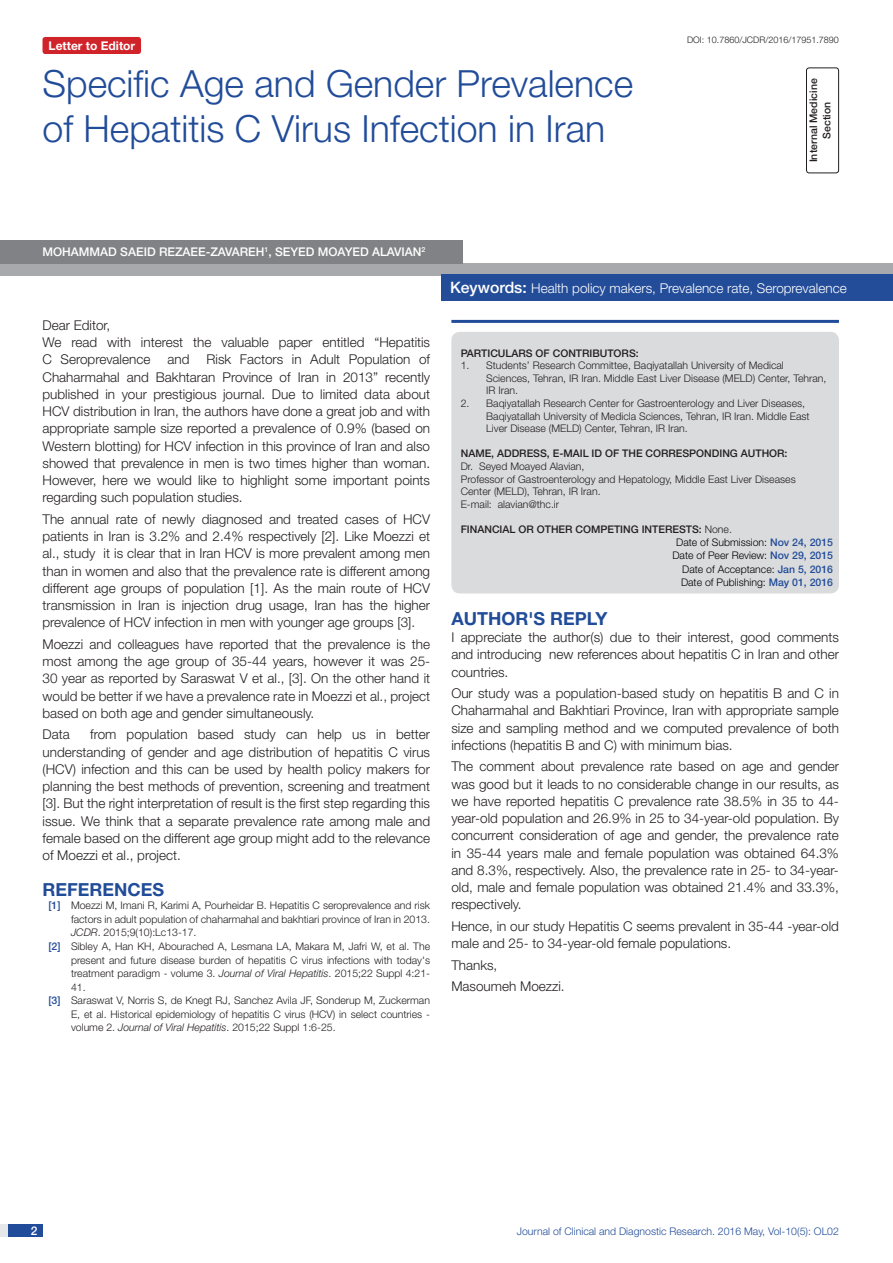
<style>
.page{position:relative;width:893px;height:1263px;background:#fff}
.page>*{position:absolute;margin:0;border:0;box-sizing:border-box;transform-origin:0 0}
.t1{font:300 37.5px/45px "Helvetica Neue";color:#214c99}
.Heading{font:700 18px "Helvetica Neue";color:#214c99}
.Body_text{font:300 13.5px/17.2px "Helvetica Neue";color:#231f20;text-align:justify}
.t2{font:300 13.5px "Helvetica Neue";color:#fff}
.Heading-2{font:300 13.5px "Helvetica Neue";color:#231f20}
.Author{font:500 12px "Helvetica Neue";color:#fff}
.t3{font:700 12px "Helvetica Neue";color:#fff}
.con_particulars{font:300 10.5px/12.6px "Helvetica Neue";color:#231f20}
.con_particulars-2{font:500 10.5px "Helvetica Neue";color:#231f20}
.t4{font:300 10.5px "Helvetica Neue";color:#000}
.t5{font:300 10.5px "Helvetica Neue";color:#214c99}
.DOI{font:300 9px "Helvetica Neue";color:#231f20}
.s1{font-weight:500;color:#214c99}
.s2{font-style:italic}
.s3{font-weight:500;font-size:15.75px}
.s4{font-weight:300}
</style>
<div class="page">
<div style="left:0;top:1224px;width:43px;height:13px;background:#e6e7e9"></div>
<div style="left:8px;top:1224px;width:35px;height:13px;background:#214c99"></div>
<div style="left:43px;top:37px;width:98px;height:17px;background:#d1232a;border-radius:3px"></div>
<div style="left:0;top:263px;width:893px;height:12px;background:#a8a9ad"></div>
<div style="left:0;top:240px;width:463px;height:24px;background:#808285"></div>
<div style="left:806px;top:68px;width:33px;height:105px;border:1px solid #231f20;border-radius:3px"></div>
<hr style="left:451px;top:320px;width:388px;height:3px;background:#214c99">
<div style="left:451px;top:332px;width:388px;height:261px;background:#dadbdc;border-radius:9px"></div>
<div style="left:442px;top:275px;width:451px;height:26px;background:#244d99"></div>
<p class="t3" style="left:49px;top:38px;width:88px">LETTER TO EDITOR</p>
<p class="t1" style="left:43px;top:60px;width:592px">Specific Age and Gender Prevalence of Hepatitis C Virus Infection in Iran</p>
<p class="Author" style="left:43px;top:244px;width:384px">MOHAMMAD SAEID REZAEE-ZAVAR EH<sup>1</sup>, SEYED MOAYED ALAVIAN<sup>2</sup></p>
<p class="DOI" style="left:687px;top:35px;width:153px">DOI: 10.7860/JCDR/2016/17951.7890</p>
<p class="con_particulars-2" style="left:807px;top:162px;width:85px;rotate:-90deg">INTERNAL MEDICINE</p>
<p class="con_particulars-2" style="left:821px;top:139px;width:38px;rotate:-90deg">SECTION</p>
<p class="Heading-2" style="left:43px;top:317px;width:69px">Dear Editor,</p>
<p class="Body_text" style="left:43px;top:333px;width:389px">We read with interest the valuable paper entitled “Hepatitis<br>C Seroprevalence</p>
<p class="Body_text" style="left:43px;top:351px;width:389px;text-indent:164px">Risk Factors in Adult Population of Chaharmahal and Bakhtaran Province of Iran in 2013” recently published in your prestigious journal. Due to limited data about HCV distribution in Iran, the authors have done a great job and with appropriate sample size reported a prevalence of 0.9% (based on Western blotting) for HCV infection in this province of Iran and also showed that prevalence in men is two times higher than woman.<br>However, here we would like to highlight some important points regarding such population studies.</p>
<p class="Body_text" style="left:43px;top:510px;width:389px">The annual rate of newly diagnosed and treated cases of HCV patients in Iran is 3.2% and 2.4% respectively [2]. Like Moezzi et al., study it is clear that in Iran HCV is more prevalent among men than in women and also that the prevalence rate is different among different age groups of population [1]. As the main route of HCV transmission in Iran is injection drug usage, Iran has the higher prevalence of HCV infection in men with younger age groups [3].</p>
<p class="Body_text" style="left:43px;top:635px;width:389px">Moezzi and colleagues have reported that the prevalence is the most among the age group of 35-44 years, however it was 25- 30 year as reported by Saraswat V et al., [3]. On the other hand it would be better if we have a prevalence rate in Moezzi et al., project based on both age and gender simultaneously.</p>
<p class="Body_text" style="left:43px;top:726px;width:29px">Data</p>
<p class="Body_text" style="left:167px;top:351px;width:24px">and</p>
<p class="Body_text" style="left:43px;top:726px;width:389px;text-indent:48px">from population based study can help us in better understanding of gender and age distribution of hepatitis C virus (HCV) infection and this can be used by health policy makers for planning the best methods of prevention, screening and treatment [3]. But the right interpretation of result is the first step regarding this issue. We think that a separate prevalence rate among male and female based on the different age group might add to the relevance of Moezzi et al., project.</p>
<p class="Heading" style="left:43px;top:878px;width:48px">REFERE</p>
<p class="Heading" style="left:114px;top:878px;width:52px">NCES</p>
<p class="con_particulars" style="left:48px;top:899px;width:383px"><span class="s1">[1]</span> Moezzi M, Imani R, Karimi A, Pourheidar B. Hepatitis C seroprevalence and risk</p>
<p class="con_particulars" style="left:71px;top:913px;width:361px">factors in adult population of chaharmahal and bakhtiari province of Iran in 2013.</p>
<p class="con_particulars" style="left:71px;top:926px;width:127px"><span class="s2">JCDR</span>. 2015;9(10):Lc13-17.</p>
<p class="con_particulars" style="left:48px;top:940px;width:383px"><span class="s1">[2]</span> Sibley A, Han KH, Abourached A, Lesmana LA, Makara M, Jafri W, et al. The</p>
<p class="con_particulars" style="left:71px;top:953px;width:361px">present and future disease burden of hepatitis C virus infections with today's</p>
<p class="con_particulars" style="left:71px;top:967px;width:361px">treatment paradigm - volume 3. <span class="s2">Journal of Viral Hepatitis</span>. 2015;22 Suppl 4:21-</p>
<p class="con_particulars" style="left:71px;top:980px;width:16px">41.</p>
<p class="con_particulars" style="left:48px;top:994px;width:383px"><span class="s1">[3]</span> Saraswat V, Norris S, de Knegt RJ, Sanchez Avila JF, Sonderup M, Zuckerman</p>
<p class="con_particulars" style="left:71px;top:1007px;width:361px">E, et al. Historical epidemiology of hepatitis C virus (HCV) in select countries -</p>
<p class="con_particulars" style="left:71px;top:1021px;width:266px">volume 2. <span class="s2">Journal of Viral Hepatitis</span>. 2015;22 Suppl 1:6-25.</p>
<p class="t2" style="left:450px;top:280px;width:398px"><span class="s3">KEYWORDS:</span> Health policy makers, Prevalence rate, Seroprevalence</p>
<p class="con_particulars-2" style="left:461px;top:346px;width:179px">PARTICULARS OF CONTRIBUTORS:</p>
<p class="con_particulars" style="left:486px;top:359px;width:342px;text-indent:-26px">1. Students’ Research Committee, Baqiyatallah University of Medical<br>Sciences, Tehran, IR Iran. Middle East Liver Disease (MELD) Center, Tehran,<br>IR Iran.</p>
<p class="con_particulars" style="left:486px;top:397px;width:325px;text-indent:-26px">2. Baqiyatallah Research Center for Gastroenterology and Liver Diseases,<br>Baqiyatallah University of Medicla Sciences, Tehran, IR Iran. Middle East<br>Liver Disease (MELD) Center, Tehran, IR Iran.</p>
<p class="con_particulars-2" style="left:461px;top:447px;width:45px">NAME, ADD</p>
<p class="con_particulars-2" style="left:519px;top:447px;width:186px">RESS, E-MAIL ID OF THE CORRESPOND</p>
<p class="con_particulars-2" style="left:719px;top:447px;width:70px">ING AUTHOR:</p>
<p class="con_particulars" style="left:461px;top:460px;width:125px">Dr. Seyed Moayed Alavian,</p>
<p class="con_particulars" style="left:461px;top:472px;width:336px">Professor of Gastroenterology and Hepatology, Middle East Liver Diseases</p>
<p class="con_particulars" style="left:461px;top:485px;width:141px">Center (MELD), Tehran, IR Iran.</p>
<p class="con_particulars" style="left:461px;top:497px;width:100px">E-mail: alavian@thc.ir</p>
<p class="con_particulars-2" style="left:461px;top:523px;width:273px">FINANCIAL OR OTHER COMPETING INTERESTS: <span class="s4">None.</span></p>
<p class="t4" style="left:676px;top:536px;width:158px">Date of Submission: <span class="s1">NOV 24, 2015</span></p>
<p class="t4" style="left:672px;top:549px;width:162px">Date of Peer Review: <span class="s1">NOV 29, 2015</span></p>
<p class="t4" style="left:682px;top:563px;width:152px">Date of Acceptance: <span class="s1">JAN 5, 2016</span></p>
<p class="t4" style="left:681px;top:576px;width:154px">Date of Publishing: <span class="s1">MAY 01, 2016</span></p>
<p class="Heading" style="left:451px;top:607px;width:158px">AUTHOR'S REPLY</p>
<p class="Body_text" style="left:451px;top:628px;width:389px">I appreciate the author(s) due to their interest, good comments and introducing new references about hepatitis C in Iran and other countries.</p>
<p class="Body_text" style="left:451px;top:684px;width:389px">Our study was a population-based study on hepatitis B and C in Chaharmahal and Bakhtiari Province, Iran with appropriate sample size and sampling method and we computed prevalence of both infections (hepatitis B and C) with minimum bias.</p>
<p class="Body_text" style="left:451px;top:758px;width:389px">The comment about prevalence rate based on age and gender was good but it leads to no considerable change in our results, as we have reported hepatitis C prevalence rate 38.5% in 35 to 44- year-old population and 26.9% in 25 to 34-year-old population. By concurrent consideration of age and gender, the prevalence rate in 35-44 years male and female population was obtained 64.3% and 8.3%, respectively. Also, the prevalence rate in 25- to 34-year&shy;old, male and female population was obtained 21.4% and 33.3%, respectively.</p>
<p class="Body_text" style="left:451px;top:917px;width:389px">Hence, in our study Hepatitis C seems prevalent in 35-44 -year-old male and 25- to 34-year-old female populations.</p>
<p class="Body_text" style="left:451px;top:956px;width:48px">Thanks,</p>
<p class="Body_text" style="left:451px;top:977px;width:115px">Masoumeh Moezzi.</p>
<p class="Author" style="left:31px;top:1223px;width:8px">2</p>
<p class="t5" style="left:517px;top:1225px;width:324px">Journal of Clinical and Diagnostic Research. 2016 May, Vol-10(5): OL02</p>
</div>
